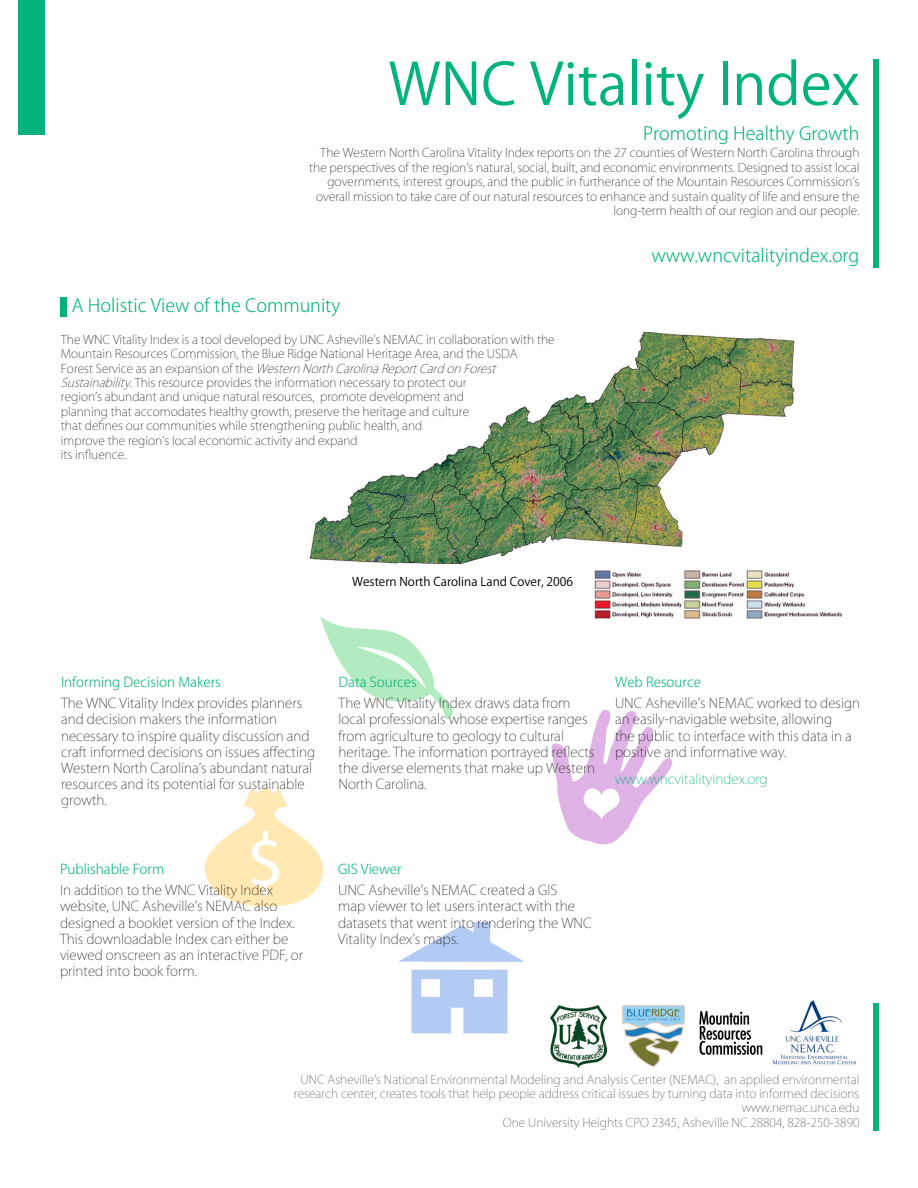
<style>
.page{position:relative;width:918px;height:1188px;background:#fff}
.page>*{position:absolute;margin:0;border:0;box-sizing:border-box;transform-origin:0 0}
.Fact_Sheet_Title{font:57px "Koz Go Pro";color:#00b37b}
.SubHeader{font:300 18px "Koz Go Pro";color:#00b37b}
.Header__Website{font:300 18px "Koz Go Pro";color:#00b37b}
.Text{font:200 13.5px/16.2px "Koz Go Pro";color:#231f20}
.SmallHeader{font:300 13.5px "Koz Go Pro";color:#00b37b}
.Text-2{font:200 13.5px "Koz Go Pro";color:#00b37b}
.Header_Description{font:200 12px/14.4px "Koz Go Pro";color:#231f20;text-align:right}
.t1{font:200 12px/14.4px "Koz Go Pro";color:#57585a;text-align:center}
.Fact_Sheet_Title-2{font:12px "Koz Go Pro";color:#000}
.s1{font-style:italic}
</style>
<div class="page">
<img style="left:204px;top:787px;width:120px;height:120px">
<img style="left:398px;top:922px;width:127px;height:112px">
<img style="left:551px;top:710px;width:122px;height:135px">
<img style="left:327px;top:635px;width:126px;height:85px">
<img style="left:309px;top:331px;width:534px;height:304px">
<div style="left:18px;top:0;width:27px;height:135px;background:#00b37b"></div>
<div style="left:873px;top:59px;width:6px;height:209px;background:#00b37b"></div>
<div style="left:873px;top:1003px;width:6px;height:128px;background:#00b37b"></div>
<img style="left:773px;top:1000px;width:84px;height:65px">
<div style="left:61px;top:298px;width:6px;height:19px;background:#00b37b"></div>
<img style="left:623px;top:1005px;width:61px;height:62px">
<img style="left:550px;top:1006px;width:56px;height:62px">
<img style="left:699px;top:1011px;width:64px;height:44px">
<p class="Fact_Sheet_Title" style="left:388px;top:47px;width:473px">WNC Vitality Index</p>
<p class="Header__Website" style="left:643px;top:121px;width:218px">Promoting Healthy Growth</p>
<p class="Header_Description" style="left:309px;top:146px;width:552px">The Western North Carolina Vitality Index reports on the 27 counties of Western North Carolina through the perspectives of the region’s natural, social, built, and economic environments. Designed to assist local governments, interest groups, and the public in furtherance of the Mountain Resources Commission’s overall mission to take care of our natural resources to enhance and sustain quality of life and ensure the long-term health of our region and our people.</p>
<p class="SubHeader" style="left:72px;top:294px;width:270px">A Holistic View of the Community</p>
<p class="Header_Description" style="left:61px;top:332px;width:495px;text-align:left">The WNC Vitality Index is a tool developed by UNC Asheville’s NEMAC in collaboration with the Mountain Resources Commission, the Blue Ridge National Heritage Area, and the USDA<br>F o r e s t S e r v i c e a s a n e x p a n s i o n o f t h e <span class="s1">WesternNorthCarolinaReportCardonForest Sustainability</span>. This resource provides the information necessary to protect our<br>region’s abundant and unique natural resources, promote development and<br>planning that accomodates healthy growth, preserve the heritage and culture<br>that defines our communities while strengthening public health, and<br>improve the region’s local economic activity and expand<br>its influence.</p>
<p class="SubHeader" style="left:651px;top:244px;width:210px">www.wncvitalityindex.org</p>
<p class="Fact_Sheet_Title-2" style="left:352px;top:574px;width:222px">Western North Carolina Land Cover, 2006</p>
<p class="SmallHeader" style="left:61px;top:674px;width:161px">Informing Decision Makers</p>
<p class="Text" style="left:61px;top:695px;width:256px">The WNC Vitality Index provides planners and decision makers the information necessary to inspire quality discussion and craft informed decisions on issues affecting Western North Carolina’s abundant natural resources and its potential for sustainable growth.</p>
<p class="SmallHeader" style="left:60px;top:861px;width:106px">Publishable Form</p>
<p class="Text" style="left:60px;top:882px;width:244px">In addition to the WNC Vitality Index website, UNC Asheville’s NEMAC also designed a booklet version of the Index.<br>This downloadable Index can either be viewed onscreen as an interactive PDF, or printed into book form.</p>
<p class="SmallHeader" style="left:339px;top:674px;width:80px">Data Sources</p>
<p class="Text" style="left:339px;top:695px;width:258px">The WNC Vitality Index draws data from local professionals whose expertise ranges from agriculture to geology to cultural heritage. The information portrayed reflects the diverse elements that make up Western North Carolina.</p>
<p class="SmallHeader" style="left:615px;top:674px;width:87px">Web Resource</p>
<p class="Text" style="left:615px;top:695px;width:247px">UNC Asheville’s NEMAC worked to design an easily-navigable website, allowing<br>the public to interface with this data in a positive and informative way.</p>
<p class="Text-2" style="left:615px;top:770px;width:154px">www.wncvitalityindex.org</p>
<p class="SmallHeader" style="left:338px;top:861px;width:65px">GIS Viewer</p>
<p class="Text" style="left:338px;top:882px;width:255px">UNC Asheville’s NEMAC created a GIS<br>map viewer to let users interact with the datasets that went into rendering the WNC Vitality Index’s maps.</p>
<p class="t1" style="left:294px;top:1072px;width:567px">UNC Asheville’s National Environmental Modeling and Analysis Center (NEMAC), an applied environmental research center, creates tools that help people address critical issues by turning data into informed decisions</p>
<p class="t1" style="left:742px;top:1101px;width:119px">www.nemac.unca.edu</p>
<p class="t1" style="left:503px;top:1115px;width:358px">One University Heights CPO 2345, Asheville NC 28804, 828-250-3890</p>
</div>
